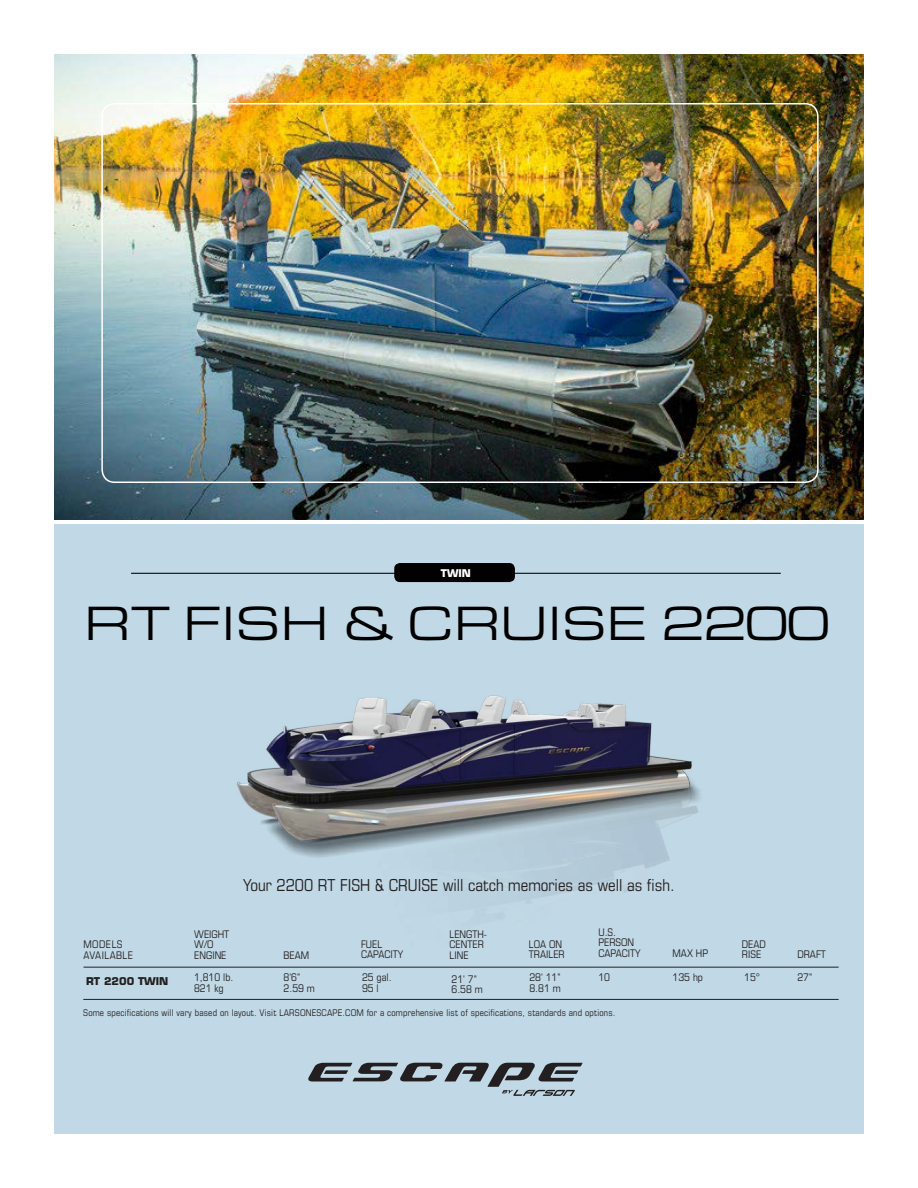
<style>
.page{position:relative;width:918px;height:1188px;background:#fff}
.page>*{position:absolute;margin:0;border:0;box-sizing:border-box;transform-origin:0 0}
.t1{font:49.95px "Eurostile Extended Roman DTC";color:#000}
.t2{font:condensed 16.5px "Eurostile LT Std";color:#231f20}
.t3{font:condensed 10.5px/10.5px "Eurostile LT Std";color:#231f20}
.t4{font:condensed 10.5px/10.5px "Eurostile LT Std";letter-spacing:.04em;color:#231f20}
.t5{font:700 10.5px "Eurostile LT Std";color:#231f20}
.t6{font:700 10.35px "Eurostile LT Std";color:#fff}
.t7{font:condensed 9.15px "Eurostile LT Std";letter-spacing:.02em;color:#231f20}
</style>
<div class="page">
<div style="left:55px;top:521px;width:809px;height:613px;background:#c1d9e6"></div>
<img style="left:54px;top:54px;width:810px;height:466px">
<div style="left:101px;top:103px;width:718px;height:380px;border:2px solid #fff;border-radius:13px"></div>
<hr style="left:131px;top:573px;width:650px;height:1px;background:#231f20">
<div style="left:394px;top:563px;width:121px;height:19px;background:#020000;border-radius:6px"></div>
<hr style="left:41px;top:521px;width:855px;height:3px;background:#fff">
<hr style="left:84px;top:967px;width:755px;height:1px;background:#231f20">
<hr style="left:83px;top:999px;width:756px;height:1px;background:#231f20">
<svg style="left:308px;top:1062px;width:275px;height:34px"></svg>
<img style="left:237px;top:695px;width:463px;height:208px">
<p class="t6" style="left:441px;top:566px;width:32px">TWIN</p>
<h1 class="t1" style="left:84px;top:597px;width:747px">RT FISH &amp; CRUISE 2200</h1>
<h2 class="t2" style="left:243px;top:875px;width:433px">Your 2200 RT FISH &amp; CRUISE will catch memories as well as fish.</h2>
<p class="t3" style="left:284px;top:949px;width:27px">BEAM</p>
<p class="t3" style="left:361px;top:939px;width:44px">FUEL<br>CAPACITY</p>
<p class="t3" style="left:450px;top:928px;width:39px">LENGTH-<br>CENTER<br>LINE</p>
<p class="t3" style="left:529px;top:939px;width:37px">LOA ON<br>TRAILER</p>
<p class="t3" style="left:598px;top:927px;width:44px">U.S.<br>PERSON<br>CAPACITY</p>
<p class="t3" style="left:194px;top:928px;width:36px">WEIGHT<br>W/O<br>ENGINE</p>
<p class="t3" style="left:673px;top:948px;width:37px">MAX HP</p>
<p class="t3" style="left:742px;top:939px;width:26px">DEAD<br>RISE</p>
<p class="t3" style="left:797px;top:949px;width:30px">DRAFT</p>
<p class="t4" style="left:84px;top:939px;width:51px">MODELS<br>AVAILABLE</p>
<p class="t5" style="left:86px;top:975px;width:84px">RT 2200 TWIN</p>
<p class="t3" style="left:194px;top:972px;width:41px">1,810 lb.<br>821 kg</p>
<p class="t3" style="left:529px;top:972px;width:33px">28' 11"<br>8.81 m</p>
<p class="t3" style="left:284px;top:972px;width:18px">8'6"</p>
<p class="t3" style="left:673px;top:972px;width:32px">135 hp</p>
<p class="t3" style="left:284px;top:983px;width:33px">2.59 m</p>
<p class="t3" style="left:362px;top:972px;width:31px">25 gal.<br>95 l</p>
<p class="t3" style="left:452px;top:974px;width:27px">21' 7"</p>
<p class="t3" style="left:598px;top:972px;width:13px">10</p>
<p class="t3" style="left:452px;top:984px;width:33px">6.58 m</p>
<p class="t3" style="left:744px;top:972px;width:17px">15°</p>
<p class="t3" style="left:797px;top:972px;width:16px">27"</p>
<p class="t7" style="left:83px;top:1008px;width:534px">Some specifications will vary based on layout. Visit LARSONESCAPE.COM for a comprehensive list of specifications, standards and options.</p>
</div>
